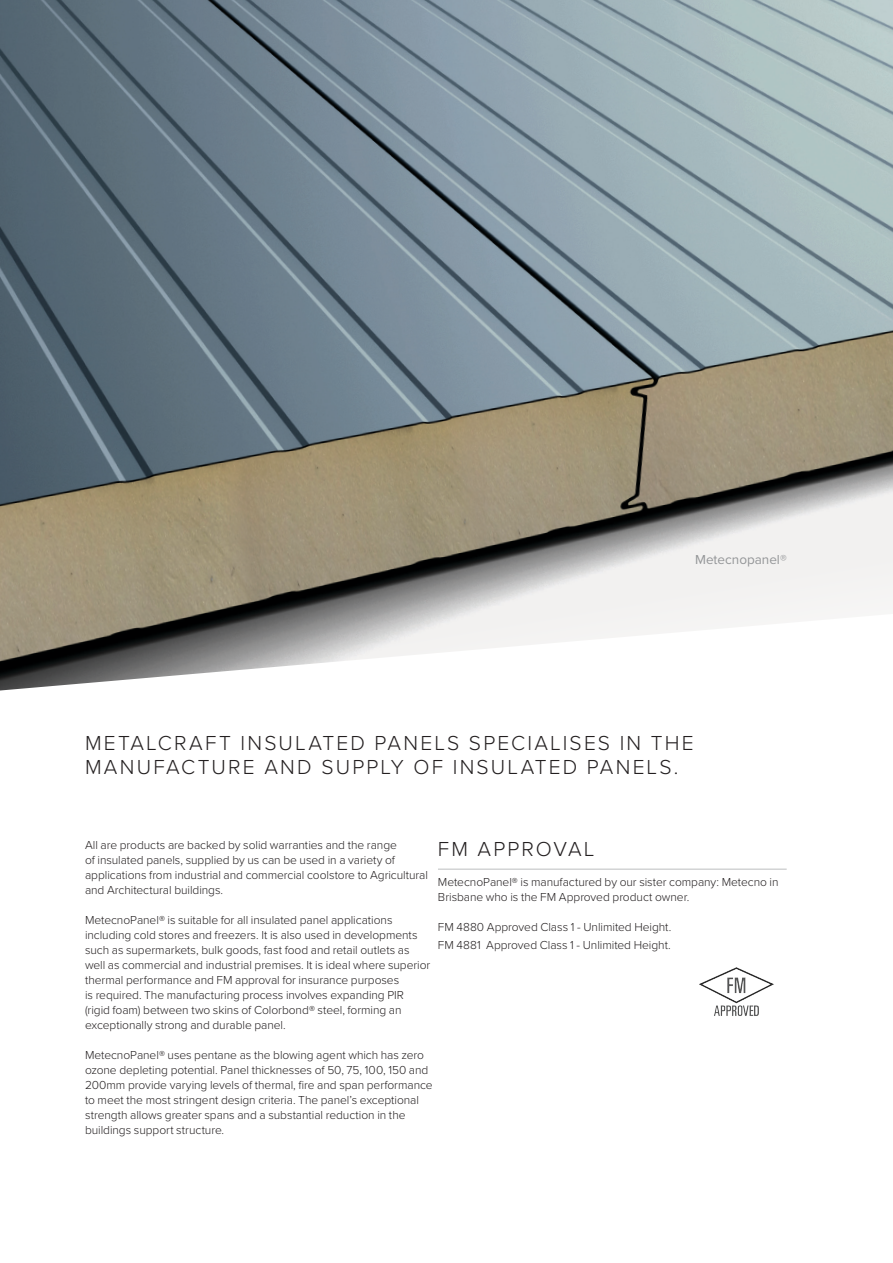
<style>
.page{position:relative;width:893px;height:1263px;background:#fff}
.page>*{position:absolute;margin:0;border:0;box-sizing:border-box;transform-origin:0 0}
.B_Head{font:300 21px/24px "Proxima Nova";letter-spacing:.1em;color:#231f20}
.t1{font:13.5px "Proxima Nova";color:#949698}
.Body{font:300 12px/15px "Proxima Nova";letter-spacing:-.005em;color:#231f20}
</style>
<div class="page">
<img style="left:0;top:0;width:893px;height:690px">
<hr style="left:438px;top:869px;width:349px;height:1px;background:#bcbec0">
<img style="left:699px;top:967px;width:75px;height:49px">
<p class="t1" style="left:695px;top:549px;width:93px">Metecnopanel®</p>
<p class="B_Head" style="left:85px;top:730px;width:610px">METALCRAFT INSULATED PANELS SPECIALISES IN THE<br>MANUFACTURE AND SUPPLY OF INSULATED PANELS.</p>
<p class="Body" style="left:85px;top:837px;width:344px">All are products are backed by solid warranties and the range<br>of insulated panels, supplied by us can be used in a variety of applications from industrial and commercial coolstore to Agricultural and Architectural buildings.</p>
<p class="Body" style="left:85px;top:912px;width:347px">MetecnoPanel® is suitable for all insulated panel applications including cold stores and freezers. It is also used in developments such as supermarkets, bulk goods, fast food and retail outlets as well as commercial and industrial premises. It is ideal where superior thermal performance and FM approval for insurance purposes<br>is required. The manufacturing process involves expanding PIR (rigid foam) between two skins of Colorbond® steel, forming an exceptionally strong and durable panel.</p>
<p class="Body" style="left:85px;top:1047px;width:349px">MetecnoPanel® uses pentane as the blowing agent which has zero ozone depleting potential. Panel thicknesses of 50, 75, 100, 150 and 200mm provide varying levels of thermal, fire and span performance to meet the most stringent design criteria. The panel’s exceptional strength allows greater spans and a substantial reduction in the buildings support structure.</p>
<p class="B_Head" style="left:438px;top:836px;width:158px">FM APPROVAL</p>
<p class="Body" style="left:438px;top:874px;width:342px">MetecnoPanel® is manufactured by our sister company: Metecno in<br>Brisbane who is the FM Approved product owner.</p>
<p class="Body" style="left:438px;top:919px;width:235px">FM 4880 Approved Class 1 - Unlimited Height.</p>
<p class="Body" style="left:438px;top:937px;width:234px">FM 4881 Approved Class 1 - Unlimited Height.</p>
</div>
